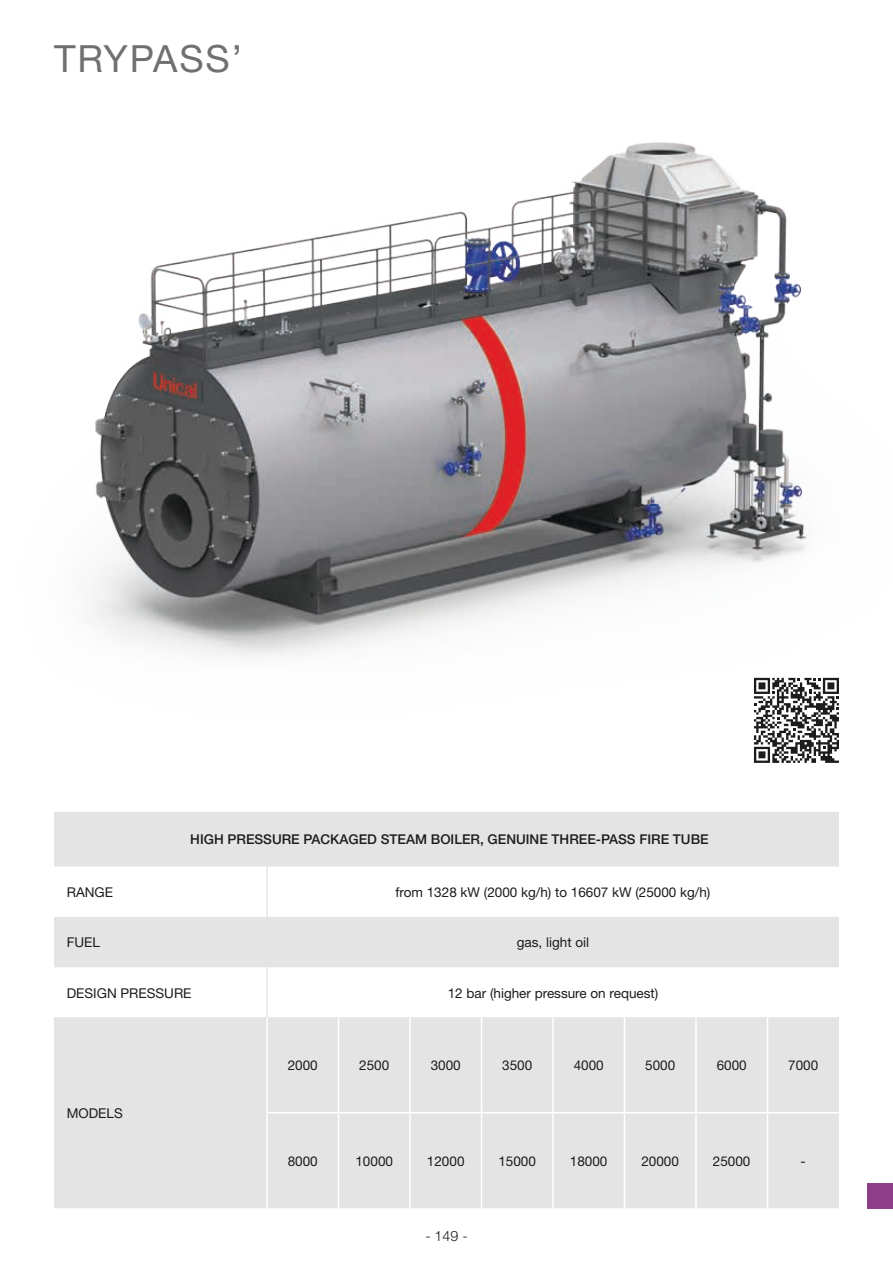
<style>
.page{position:relative;width:893px;height:1263px;background:#fff}
.page>*{position:absolute;margin:0;border:0;box-sizing:border-box;transform-origin:0 0}
.t1{font:37.5px "Helvetica Neue";letter-spacing:.05em;color:#717070}
.t2{font:300 14.25px "Helvetica Neue";color:#1c1c1b}
.t3{font:13.5px "Helvetica Neue";color:#1c1c1b}
.t4{font:500 13.5px "Helvetica Neue";color:#1c1c1b}
</style>
<div class="page">
<img style="left:89px;top:142px;width:750px;height:621px">
<svg style="left:54px;top:812px;width:785px;height:155px;fill:#e4e4e4"></svg>
<hr style="left:837px;top:866px;width:3px;height:51px;background:#fff">
<hr style="left:266px;top:866px;width:2px;height:51px;background:#e4e4e4">
<hr style="left:266px;top:967px;width:2px;height:51px;background:#e4e4e4">
<div style="left:54px;top:1017px;width:785px;height:191px;background:#e4e4e4"></div>
<hr style="left:338px;top:1017px;width:1px;height:95px;background:#fff">
<hr style="left:409px;top:1017px;width:2px;height:95px;background:#fff">
<hr style="left:481px;top:1017px;width:1px;height:95px;background:#fff">
<hr style="left:552px;top:1017px;width:2px;height:95px;background:#fff">
<hr style="left:624px;top:1017px;width:1px;height:95px;background:#fff">
<hr style="left:695px;top:1017px;width:2px;height:95px;background:#fff">
<hr style="left:767px;top:1017px;width:1px;height:95px;background:#fff">
<hr style="left:266px;top:1112px;width:73px;height:1px;background:#fff">
<hr style="left:339px;top:1112px;width:71px;height:1px;background:#fff">
<hr style="left:338px;top:1113px;width:1px;height:95px;background:#fff">
<hr style="left:410px;top:1112px;width:71px;height:1px;background:#fff">
<hr style="left:409px;top:1113px;width:2px;height:95px;background:#fff">
<hr style="left:481px;top:1112px;width:72px;height:1px;background:#fff">
<hr style="left:481px;top:1113px;width:1px;height:95px;background:#fff">
<hr style="left:553px;top:1112px;width:71px;height:1px;background:#fff">
<hr style="left:552px;top:1113px;width:2px;height:95px;background:#fff">
<hr style="left:624px;top:1112px;width:72px;height:1px;background:#fff">
<hr style="left:624px;top:1113px;width:1px;height:95px;background:#fff">
<hr style="left:696px;top:1112px;width:71px;height:1px;background:#fff">
<hr style="left:695px;top:1113px;width:2px;height:95px;background:#fff">
<hr style="left:767px;top:1112px;width:72px;height:1px;background:#fff">
<hr style="left:767px;top:1113px;width:1px;height:95px;background:#fff">
<hr style="left:266px;top:1017px;width:2px;height:95px;background:#fff">
<hr style="left:266px;top:1113px;width:2px;height:95px;background:#fff">
<svg style="left:754px;top:678px;width:85px;height:85px"></svg>
<div style="left:867px;top:1183px;width:26px;height:26px;background:#8e3f8a"></div>
<h1 class="t1" style="left:54px;top:36px;width:190px">TRYPASS’</h1>
<p class="t4" style="left:190px;top:831px;width:520px">HIGH PRESSURE PACKAGED STEAM BOILER, GENUINE THREE-PASS FIRE TUBE</p>
<p class="t3" style="left:67px;top:884px;width:48px">RANGE</p>
<p class="t3" style="left:396px;top:884px;width:316px">from 1328 kW (2000 kg/h) to 16607 kW (25000 kg/h)</p>
<p class="t3" style="left:67px;top:934px;width:35px">FUEL</p>
<p class="t3" style="left:517px;top:934px;width:74px">gas, light oil</p>
<p class="t3" style="left:67px;top:985px;width:126px">DESIGN PRESSURE</p>
<p class="t3" style="left:448px;top:985px;width:212px">12 bar (higher pressure on request)</p>
<p class="t3" style="left:67px;top:1105px;width:58px">MODELS</p>
<p class="t3" style="left:288px;top:1057px;width:32px">2000</p>
<p class="t3" style="left:359px;top:1057px;width:32px">2500</p>
<p class="t3" style="left:431px;top:1057px;width:32px">3000</p>
<p class="t3" style="left:502px;top:1057px;width:32px">3500</p>
<p class="t3" style="left:574px;top:1057px;width:32px">4000</p>
<p class="t3" style="left:645px;top:1057px;width:32px">5000</p>
<p class="t3" style="left:717px;top:1057px;width:32px">6000</p>
<p class="t3" style="left:788px;top:1057px;width:32px">7000</p>
<p class="t3" style="left:288px;top:1153px;width:32px">8000</p>
<p class="t3" style="left:355px;top:1153px;width:39px">10000</p>
<p class="t3" style="left:427px;top:1153px;width:39px">12000</p>
<p class="t3" style="left:498px;top:1153px;width:39px">15000</p>
<p class="t3" style="left:570px;top:1153px;width:39px">18000</p>
<p class="t3" style="left:641px;top:1153px;width:39px">20000</p>
<p class="t3" style="left:713px;top:1153px;width:39px">25000</p>
<p class="t3" style="left:800px;top:1153px;width:7px">-</p>
<p class="t2" style="left:425px;top:1228px;width:44px">- 149 -</p>
</div>
